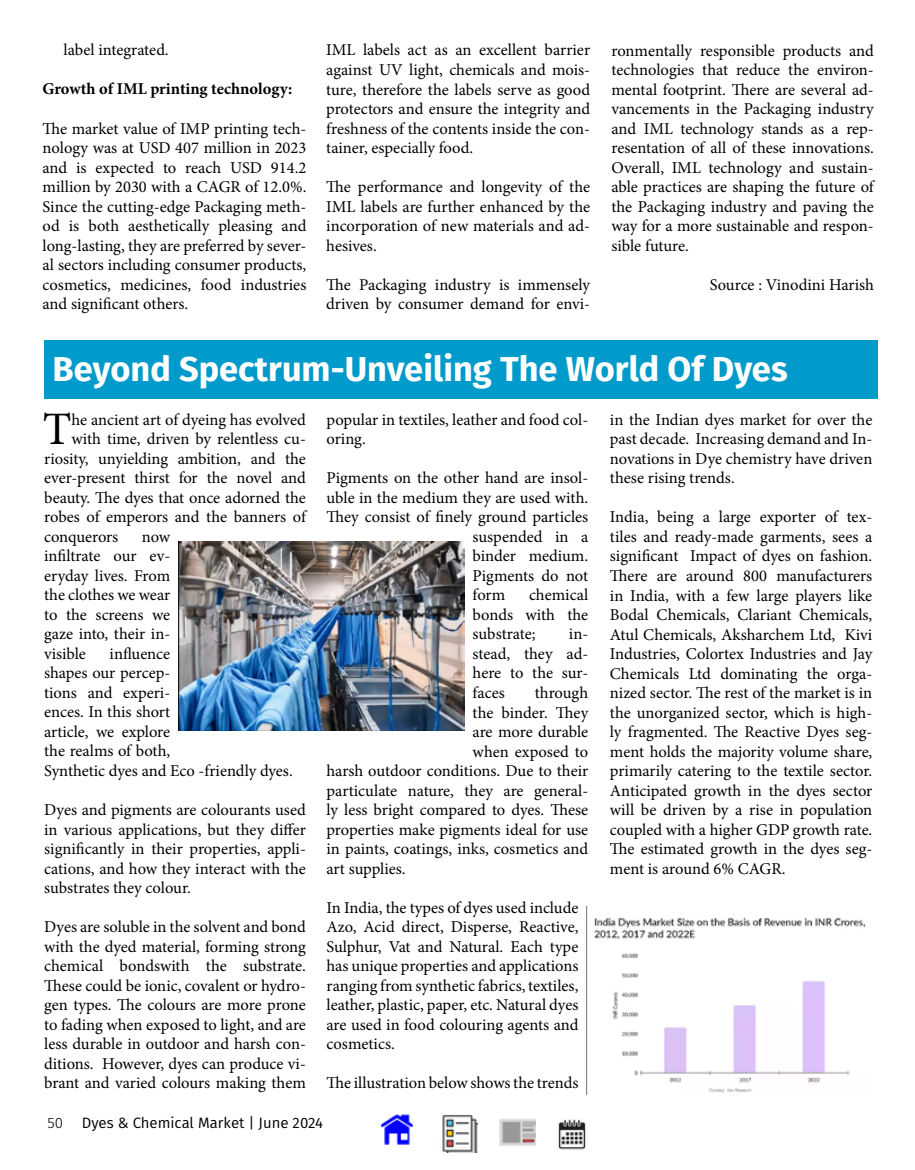
<style>
.page{position:relative;width:915px;height:1170px;background:#fff}
.page>*{position:absolute;margin:0;border:0;box-sizing:border-box;transform-origin:0 0}
.t1{font:46.5px "Minion Pro";color:#000}
.t2{font:700 34.5px "Fira Sans";color:#fff}
.t3{font:16.5px/19.5px "Minion Pro";color:#000;text-align:justify}
.t4{font:700 16.5px "Minion Pro";color:#000}
.t5{font:15px "Fira Sans";color:#000}
.s1{font-weight:300}
</style>
<div class="page">
<img style="left:381px;top:1114px;width:32px;height:31px">
<img style="left:442px;top:1114px;width:35px;height:38px">
<img style="left:499px;top:1119px;width:36px;height:27px">
<img style="left:558px;top:1119px;width:28px;height:31px">
<div style="left:44px;top:340px;width:833px;height:59px;background:#009bca"></div>
<img style="left:179px;top:541px;width:285px;height:189px">
<img style="left:586px;top:906px;width:280px;height:188px">
<p class="t3" style="left:64px;top:40px;width:107px">label integrated.</p>
<p class="t4" style="left:43px;top:78px;width:251px">Growth of IML printing technology:</p>
<p class="t3" style="left:43px;top:118px;width:265px">The market value of IMP printing tech&shy;nology was at USD 407 million in 2023 and is expected to reach USD 914.2 million by 2030 with a CAGR of 12.0%.<br>Since the cutting-edge Packaging meth&shy;od is both aesthetically pleasing and long-lasting, they are preferred by sever&shy;al sectors including consumer products, cosmetics, medicines, food industries and significant others.</p>
<p class="t3" style="left:326px;top:41px;width:265px">IML labels act as an excellent barrier against UV light, chemicals and mois&shy;ture, therefore the labels serve as good protectors and ensure the integrity and freshness of the contents inside the con&shy;tainer, especially food.</p>
<p class="t3" style="left:326px;top:177px;width:265px">The performance and longevity of the IML labels are further enhanced by the incorporation of new materials and ad&shy;hesives.</p>
<p class="t3" style="left:326px;top:275px;width:265px">The Packaging industry is immensely driven by consumer demand for envi-</p>
<p class="t3" style="left:611px;top:41px;width:264px">ronmentally responsible products and technologies that reduce the environ&shy;mental footprint. There are several ad&shy;vancements in the Packaging industry and IML technology stands as a rep&shy;resentation of all of these innovations.<br>Overall, IML technology and sustain&shy;able practices are shaping the future of the Packaging industry and paving the way for a more sustainable and respon&shy;sible future.</p>
<p class="t3" style="left:709px;top:275px;width:166px">Source : Vinodini Harish</p>
<h2 class="t2" style="left:53px;top:340px;width:736px">Beyond Spectrum-Unveiling The World Of Dyes</h2>
<h1 class="t1" style="left:43px;top:398px;width:30px">T</h1>
<p class="t3" style="left:71px;top:409px;width:236px">he ancient art of dyeing has evolved</p>
<p class="t3" style="left:326px;top:410px;width:263px">popular in textiles, leather and food col&shy;oring.</p>
<p class="t3" style="left:326px;top:468px;width:263px">Pigments on the other hand are insol-</p>
<p class="t3" style="left:326px;top:488px;width:263px">uble in the medium they are used with.</p>
<p class="t3" style="left:326px;top:507px;width:263px">They consist of finely ground particles</p>
<p class="t3" style="left:472px;top:527px;width:117px">suspended in a</p>
<p class="t3" style="left:472px;top:546px;width:117px">binder medium.</p>
<p class="t3" style="left:472px;top:566px;width:117px">Pigments do not</p>
<p class="t3" style="left:472px;top:585px;width:34px">form</p>
<p class="t3" style="left:609px;top:410px;width:264px">in the Indian dyes market for over the past decade. Increasing demand and In&shy;novations in Dye chemistry have driven these rising trends.</p>
<p class="t3" style="left:609px;top:507px;width:264px">India, being a large exporter of tex&shy;tiles and ready-made garments, sees a significant Impact of dyes on fashion.<br>There are around 800 manufacturers in India, with a few large players like Bodal Chemicals, Clariant Chemicals, Atul Chemicals, Aksharchem Ltd, Kivi Industries, Colortex Industries and Jay Chemicals Ltd dominating the orga&shy;nized sector. The rest of the market is in the unorganized sector, which is high&shy;ly fragmented. The Reactive Dyes seg&shy;ment holds the majority volume share, primarily catering to the textile sector.<br>Anticipated growth in the dyes sector will be driven by a rise in population coupled with a higher GDP growth rate.<br>The estimated growth in the dyes seg&shy;ment is around 6% CAGR.</p>
<p class="t3" style="left:71px;top:429px;width:236px">with time, driven by relentless cu-</p>
<p class="t3" style="left:44px;top:449px;width:263px">riosity, unyielding ambition, and the</p>
<p class="t3" style="left:44px;top:468px;width:263px">ever-present thirst for the novel and</p>
<p class="t3" style="left:44px;top:488px;width:263px">beauty. The dyes that once adorned the</p>
<p class="t3" style="left:44px;top:507px;width:263px">robes of emperors and the banners of</p>
<p class="t3" style="left:44px;top:527px;width:76px">conquerors</p>
<p class="t3" style="left:44px;top:527px;width:127px;text-indent:98px">now infiltrate our ev&shy;eryday lives. From the clothes we wear to the screens we gaze into, their in&shy;visible</p>
<p class="t3" style="left:472px;top:585px;width:117px;text-indent:56px">chemical bonds with the substrate;</p>
<p class="t3" style="left:472px;top:624px;width:117px;text-indent:96px">in&shy;stead, they ad&shy;here to the sur&shy;faces</p>
<p class="t3" style="left:44px;top:644px;width:250px;text-align:left;text-indent:65px">influence<br>shapes our percep-<br>tions and experi-<br>ences. In this short<br>article, we explore<br>the realms of both,<br>Synthetic dyes and Eco -friendly dyes.</p>
<p class="t3" style="left:44px;top:800px;width:263px">Dyes and pigments are colourants used in various applications, but they differ significantly in their properties, appli&shy;cations, and how they interact with the substrates they colour.</p>
<p class="t3" style="left:44px;top:917px;width:263px">Dyes are soluble in the solvent and bond with the dyed material, forming strong chemical bondswith the substrate.<br>These could be ionic, covalent or hydro&shy;gen types. The colours are more prone to fading when exposed to light, and are less durable in outdoor and harsh con&shy;ditions. However, dyes can produce vi&shy;brant and varied colours making them</p>
<p class="t3" style="left:534px;top:683px;width:55px">through</p>
<p class="t3" style="left:472px;top:702px;width:117px">the binder. They</p>
<p class="t3" style="left:472px;top:722px;width:117px">are more durable</p>
<p class="t3" style="left:472px;top:741px;width:117px">when exposed to</p>
<p class="t3" style="left:326px;top:761px;width:263px">harsh outdoor conditions. Due to their</p>
<p class="t3" style="left:326px;top:780px;width:263px">particulate nature, they are general-</p>
<p class="t3" style="left:326px;top:800px;width:263px">ly less bright compared to dyes. These</p>
<p class="t3" style="left:326px;top:819px;width:263px">properties make pigments ideal for use</p>
<p class="t3" style="left:326px;top:839px;width:263px">in paints, coatings, inks, cosmetics and</p>
<p class="t3" style="left:326px;top:858px;width:81px">art supplies.</p>
<p class="t3" style="left:326px;top:897px;width:253px">In India, the types of dyes used include Azo, Acid direct, Disperse, Reactive, Sulphur, Vat and Natural. Each type has unique properties and applications ranging from synthetic fabrics, textiles, leather, plastic, paper, etc. Natural dyes are used in food colouring agents and cosmetics.</p>
<p class="t3" style="left:326px;top:1073px;width:253px">The illustration below shows the trends</p>
<p class="t5" style="left:47px;top:1111px;width:277px"><span class="s1">50</span> Dyes &amp; Chemical Market | June 2024</p>
</div>
